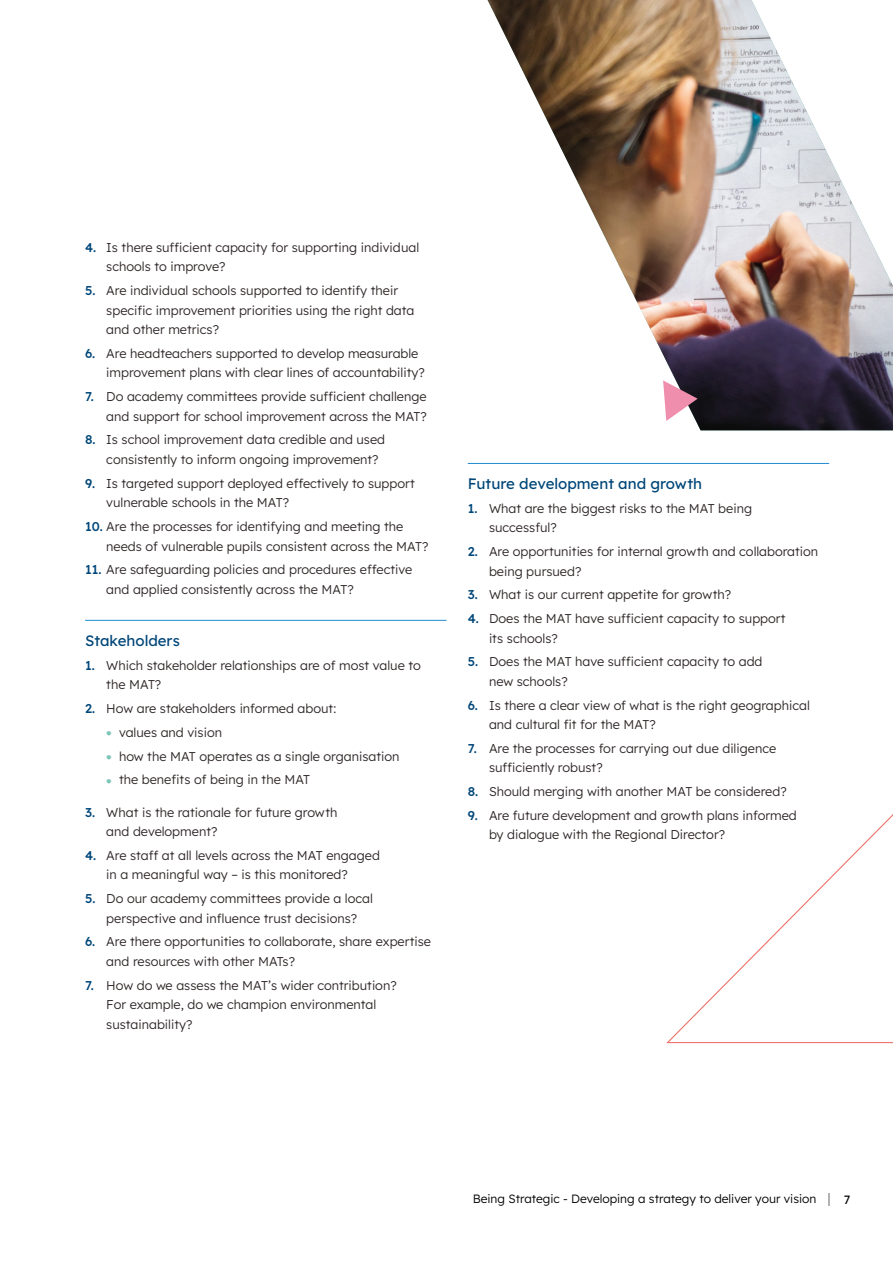
<style>
.page{position:relative;width:893px;height:1263px;background:#fff}
.page>*{position:absolute;margin:0;border:0;box-sizing:border-box;transform-origin:0 0}
._8A__Subhead_4___rul{font:15px "Lexend Deca";color:#004779}
._9A__Body_copy-1mm{font:300 12.75px/19.5px "Lexend Deca";color:#2f2727}
._9__Body_copy{font:300 12.75px/19.5px "Lexend Deca";color:#2f2727}
.t1{font:300 12px "Lexend Deca";color:#000}
.t2{font:12px "Lexend Deca";color:#000}
.s1{font-weight:500;color:#004779}
</style>
<div class="page">
<svg style="left:828px;top:1193px;width:1px;height:13px"></svg>
<img style="left:488px;top:0;width:405px;height:430px">
<svg style="left:663px;top:380px;width:35px;height:41px"></svg>
<hr style="left:85px;top:620px;width:361px;height:1px;background:#218ccd">
<hr style="left:468px;top:463px;width:361px;height:1px;background:#218ccd">
<svg style="left:666px;top:814px;width:227px;height:230px"></svg>
<p class="_9A__Body_copy-1mm" style="left:106px;top:237px;width:314px;text-indent:-21px"><span class="s1">4.</span> Is there sufficient capacity for supporting individual schools to improve?</p>
<p class="_9A__Body_copy-1mm" style="left:106px;top:280px;width:310px;text-indent:-21px"><span class="s1">5.</span> Are individual schools supported to identify their specific improvement priorities using the right data and other metrics?</p>
<p class="_9A__Body_copy-1mm" style="left:106px;top:343px;width:320px;text-indent:-21px"><span class="s1">6.</span> Are headteachers supported to develop measurable improvement plans with clear lines of accountability?</p>
<p class="_9A__Body_copy-1mm" style="left:85px;top:386px;width:343px;text-align:right"><span class="s1">7.</span> Do academy committees provide sufficient challenge and support for school improvement across the MAT?</p>
<p class="_9A__Body_copy-1mm" style="left:106px;top:429px;width:280px;text-indent:-21px"><span class="s1">8.</span> Is school improvement data credible and used consistently to inform ongoing improvement?</p>
<p class="_9A__Body_copy-1mm" style="left:106px;top:473px;width:310px;text-indent:-21px"><span class="s1">9.</span> Is targeted support deployed effectively to support vulnerable schools in the MAT?</p>
<p class="_9A__Body_copy-1mm" style="left:106px;top:516px;width:324px;text-indent:-21px"><span class="s1">10.</span> Are the processes for identifying and meeting the needs of vulnerable pupils consistent across the MAT?</p>
<p class="_9__Body_copy" style="left:106px;top:559px;width:307px;text-indent:-21px"><span class="s1">11.</span> Are safeguarding policies and procedures effective and applied consistently across the MAT?</p>
<p class="_8A__Subhead_4___rul" style="left:85px;top:630px;width:96px">Stakeholders</p>
<p class="_9A__Body_copy-1mm" style="left:106px;top:655px;width:316px;text-indent:-21px"><span class="s1">1.</span> Which stakeholder relationships are of most value to the MAT?</p>
<p class="_9A__Body_copy-1mm" style="left:85px;top:698px;width:253px"><span class="s1">2.</span> How are stakeholders informed about:</p>
<p class="_9A__Body_copy-1mm" style="left:119px;top:722px;width:105px">values and vision</p>
<p class="_9A__Body_copy-1mm" style="left:119px;top:745px;width:282px">how the MAT operates as a single organisation</p>
<p class="_9A__Body_copy-1mm" style="left:119px;top:769px;width:193px">the benefits of being in the MAT</p>
<p class="_9A__Body_copy-1mm" style="left:106px;top:801px;width:233px;text-indent:-21px"><span class="s1">3.</span> What is the rationale for future growth and development?</p>
<p class="_9A__Body_copy-1mm" style="left:106px;top:845px;width:275px;text-indent:-21px"><span class="s1">4.</span> Are staff at all levels across the MAT engaged in a meaningful way – is this monitored?</p>
<p class="_9A__Body_copy-1mm" style="left:85px;top:888px;width:289px;text-align:center"><span class="s1">5.</span> Do our academy committees provide a local perspective and influence trust decisions?</p>
<p class="_9A__Body_copy-1mm" style="left:106px;top:931px;width:326px;text-indent:-21px"><span class="s1">6.</span> Are there opportunities to collaborate, share expertise and resources with other MATs?</p>
<p class="_9__Body_copy" style="left:106px;top:974px;width:292px;text-indent:-21px"><span class="s1">7.</span> How do we assess the MAT’s wider contribution?<br>For example, do we champion environmental sustainability?</p>
<p class="_8A__Subhead_4___rul" style="left:468px;top:473px;width:236px">Future development and growth</p>
<p class="_9A__Body_copy-1mm" style="left:489px;top:498px;width:265px;text-indent:-21px"><span class="s1">1.</span> What are the biggest risks to the MAT being successful?</p>
<p class="_9A__Body_copy-1mm" style="left:489px;top:541px;width:331px;text-indent:-21px"><span class="s1">2.</span> Are opportunities for internal growth and collaboration being pursued?</p>
<p class="_9A__Body_copy-1mm" style="left:468px;top:584px;width:265px"><span class="s1">3.</span> What is our current appetite for growth?</p>
<p class="_9A__Body_copy-1mm" style="left:489px;top:608px;width:298px;text-indent:-21px"><span class="s1">4.</span> Does the MAT have sufficient capacity to support its schools?</p>
<p class="_9A__Body_copy-1mm" style="left:489px;top:651px;width:275px;text-indent:-21px"><span class="s1">5.</span> Does the MAT have sufficient capacity to add new schools?</p>
<p class="_9A__Body_copy-1mm" style="left:489px;top:695px;width:322px;text-indent:-21px"><span class="s1">6.</span> Is there a clear view of what is the right geographical and cultural fit for the MAT?</p>
<p class="_9A__Body_copy-1mm" style="left:489px;top:738px;width:289px;text-indent:-21px"><span class="s1">7.</span> Are the processes for carrying out due diligence sufficiently robust?</p>
<p class="_9A__Body_copy-1mm" style="left:468px;top:781px;width:320px"><span class="s1">8.</span> Should merging with another MAT be considered?</p>
<p class="_9A__Body_copy-1mm" style="left:489px;top:805px;width:309px;text-indent:-21px"><span class="s1">9.</span> Are future development and growth plans informed by dialogue with the Regional Director?</p>
<p class="t1" style="left:473px;top:1190px;width:345px">Being Strategic - Developing a strategy to deliver your vision</p>
<p class="t2" style="left:844px;top:1191px;width:8px">7</p>
</div>
